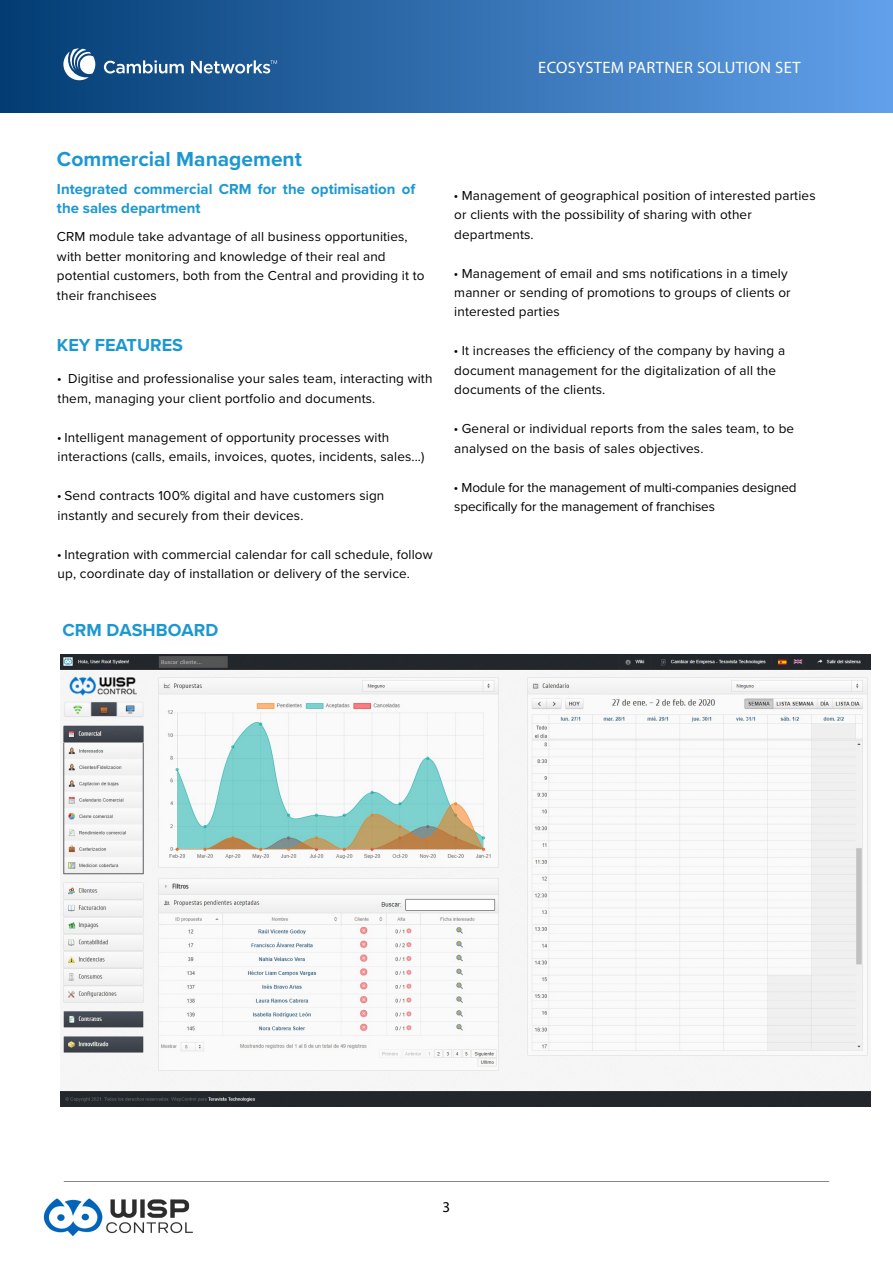
<style>
.page{position:relative;width:893px;height:1263px;background:#fff}
.page>*{position:absolute;margin:0;border:0;box-sizing:border-box;transform-origin:0 0}
.t1{font:700 21px "Proxima Nova";color:#1c98d1}
.t2{font:700 18px "Proxima Nova";color:#1c98d1}
.t3{font:16.5px "Myriad Pro";letter-spacing:.02em;color:#fff}
.t4{font:700 15px/19.5px "Proxima Nova";color:#1c98d1}
.t5{font:15px "Myriad Pro";color:#000}
.t6{font:13.5px/19.5px "Proxima Nova";letter-spacing:.01em;color:#000}
.t7{font:13.5px/18.9px "Proxima Nova";letter-spacing:-.01em;color:#000}
.s1{font-family:"Myriad Pro"}
</style>
<div class="page">
<hr style="left:64px;top:1181px;width:765px;height:1px;background:#000">
<div style="left:0;top:0;width:893px;height:113px;background:linear-gradient(to right,#023c73,#62a0eb)"></div>
<svg style="left:104px;top:60px;width:223px;height:24px;background:#3b6da0"></svg>
<svg style="left:53px;top:48px;width:42px;height:45px"></svg>
<img style="left:43px;top:1198px;width:150px;height:39px">
<img style="left:61px;top:655px;width:809px;height:451px">
<p class="t3" style="left:538px;top:57px;width:264px">ECOSYSTEM PARTNER SOLUTION SET</p>
<h1 class="t1" style="left:57px;top:143px;width:246px">Commercial Management</h1>
<p class="t4" style="left:57px;top:179px;width:360px">Integrated commercial CRM for the optimisation of the sales department</p>
<p class="t6" style="left:57px;top:226px;width:369px">CRM module take advantage of all business opportunities, with better monitoring and knowledge of their real and potential customers, both from the Central and providing it to their franchisees</p>
<h2 class="t2" style="left:57px;top:331px;width:128px">KEY FEATURES</h2>
<p class="t6" style="left:58px;top:368px;width:376px"><span class="s1">•</span> Digitise and professionalise your sales team, interacting with them, managing your client portfolio and documents.</p>
<p class="t6" style="left:58px;top:427px;width:368px"><span class="s1">•</span> Intelligent management of opportunity processes with interactions (calls, emails, invoices, quotes, incidents, sales...)</p>
<p class="t6" style="left:58px;top:485px;width:328px"><span class="s1">•</span> Send contracts 100% digital and have customers sign instantly and securely from their devices.</p>
<p class="t6" style="left:58px;top:544px;width:377px"><span class="s1">•</span> Integration with commercial calendar for call schedule, follow up, coordinate day of installation or delivery of the service.</p>
<h2 class="t2" style="left:63px;top:617px;width:157px">CRM DASHBOARD</h2>
<p class="t6" style="left:454px;top:185px;width:363px"><span class="s1">•</span> Management of geographical position of interested parties or clients with the possibility of sharing with other departments.</p>
<p class="t6" style="left:454px;top:263px;width:338px"><span class="s1">•</span> Management of email and sms notifications in a timely manner or sending of promotions to groups of clients or interested parties</p>
<p class="t6" style="left:454px;top:340px;width:332px"><span class="s1">•</span> It increases the efficiency of the company by having a document management for the digitalization of all the documents of the clients.</p>
<p class="t6" style="left:454px;top:418px;width:341px"><span class="s1">•</span> General or individual reports from the sales team, to be analysed on the basis of sales objectives.</p>
<p class="t7" style="left:454px;top:477px;width:344px"><span class="s1">•</span> Module for the management of multi-companies designed specifically for the management of franchises</p>
<p class="t5" style="left:443px;top:1197px;width:9px">3</p>
</div>
